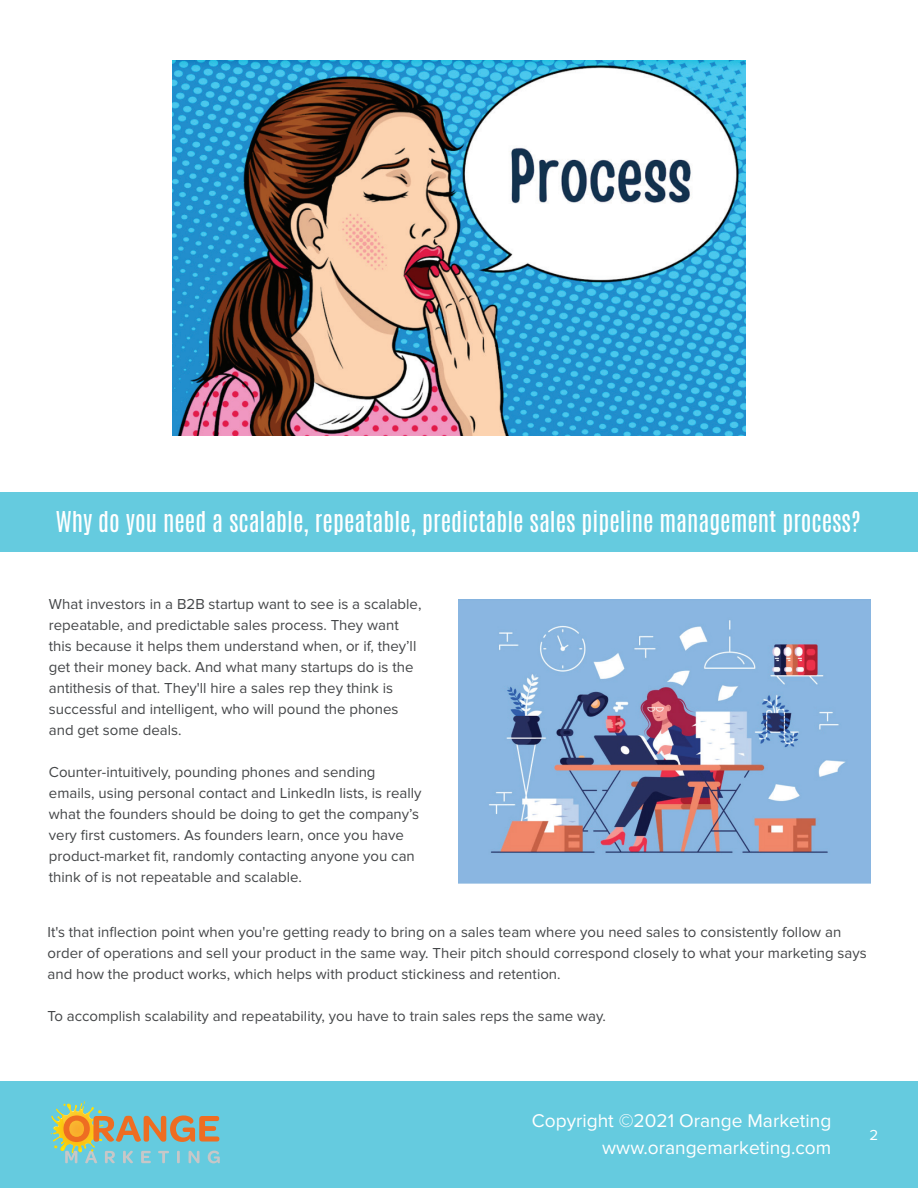
<style>
.page{position:relative;width:918px;height:1188px;background:#fff}
.page>*{position:absolute;margin:0;border:0;box-sizing:border-box;transform-origin:0 0}
.t1{font:24px "Antonio";color:#fff}
.t2{font:19.2px/26.8px "Proxima Nova";color:#fff;text-align:right}
.t3{font:15px/21px "Proxima Nova";color:#444648}
.t4{font:15px "Proxima Nova";color:#fff}
</style>
<div class="page">
<div style="left:0;top:492px;width:918px;height:60px;background:#65cbdf"></div>
<div style="left:0;top:1082px;width:918px;height:106px;background:#65cbdf"></div>
<svg style="left:51px;top:1101px;width:169px;height:62px"></svg>
<img style="left:458px;top:600px;width:413px;height:283px">
<img style="left:173px;top:61px;width:572px;height:375px">
<h1 class="t1" style="left:56px;top:504px;width:806px">Why do you need a scalable, repeatable, predictable sales pipeline management process?</h1>
<p class="t3" style="left:49px;top:593px;width:374px">What investors in a B2B startup want to see is a scalable, repeatable, and predictable sales process. They want this because it helps them understand when, or if, they’ll get their money back. And what many startups do is the antithesis of that. They'll hire a sales rep they think is successful and intelligent, who will pound the phones and get some deals.</p>
<p class="t3" style="left:49px;top:761px;width:374px">Counter-intuitively, pounding phones and sending emails, using personal contact and LinkedIn lists, is really what the founders should be doing to get the company’s very first customers. As founders learn, once you have product-market fit, randomly contacting anyone you can think of is not repeatable and scalable.</p>
<p class="t3" style="left:48px;top:922px;width:821px">It's that inflection point when you're getting ready to bring on a sales team where you need sales to consistently follow an order of operations and sell your product in the same way. Their pitch should correspond closely to what your marketing says and how the product works, which helps with product stickiness and retention.</p>
<p class="t3" style="left:48px;top:1006px;width:560px">To accomplish scalability and repeatability, you have to train sales reps the same way.</p>
<p class="t2" style="left:532px;top:1108px;width:301px">Copyright ©2021 Orange Marketing www.orangemarketing.com</p>
<p class="t4" style="left:870px;top:1126px;width:10px">2</p>
</div>
